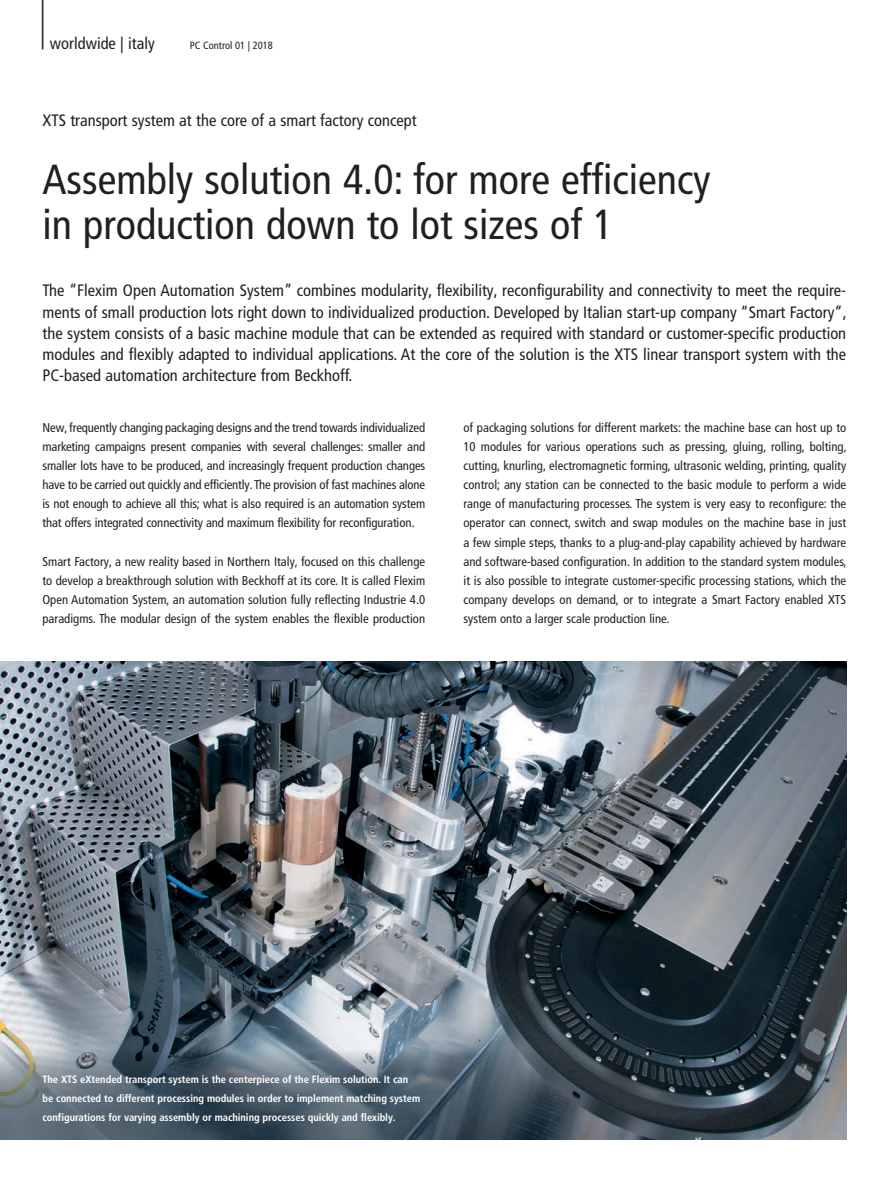
<style>
.page{position:relative;width:893px;height:1191px;background:#fff}
.page>*{position:absolute;margin:0;border:0;box-sizing:border-box;transform-origin:0 0}
.t1{font:300 condensed 61.8px "Frutiger LT Pro";color:#231f20;scale:.49 1}
.t2{font:condensed 42px/45px "Frutiger LT Pro";color:#231f20}
.t3{font:condensed 16.5px/21.3px "Frutiger LT Pro";color:#231f20;text-align:justify}
.t4{font:condensed 12.75px/19.2px "Frutiger LT Pro";color:#231f20;text-align:justify}
.t5{font:700 condensed 10.5px/19.2px "Frutiger LT Pro";letter-spacing:-.005em;color:#fff}
.t6{font:condensed 10.5px "Frutiger LT Pro";color:#231f20}
</style>
<div class="page">
<img style="left:0;top:661px;width:846px;height:479px">
<svg style="left:0;top:1049px;width:798px;height:91px;background:#4a5964"></svg>
<h1 class="t1" style="left:39px;top:-23px;width:15px">|</h1>
<p class="t3" style="left:50px;top:33px;width:106px">worldwide | italy</p>
<p class="t6" style="left:190px;top:39px;width:85px">PC Control 01 | 2018</p>
<p class="t3" style="left:43px;top:110px;width:376px">XTS transport system at the core of a smart factory concept</p>
<h2 class="t2" style="left:43px;top:157px;width:670px">Assembly solution 4.0: for more efficiency in production down to lot sizes of 1</h2>
<p class="t3" style="left:43px;top:280px;width:806px">The “Flexim Open Automation System” combines modularity, flexibility, reconfigurability and connectivity to meet the require&shy;ments of small production lots right down to individualized production. Developed by Italian start-up company “Smart Factory”, the system consists of a basic machine module that can be extended as required with standard or customer-specific production modules and flexibly adapted to individual applications. At the core of the solution is the XTS linear transport system with the PC-based automation architecture from Beckhoff.</p>
<p class="t4" style="left:43px;top:418px;width:384px">New, frequently changing packaging designs and the trend towards individualized marketing campaigns present companies with several challenges: smaller and smaller lots have to be produced, and increasingly frequent production changes have to be carried out quickly and efficiently. The provision of fast machines alone is not enough to achieve all this; what is also required is an automation system that offers integrated connectivity and maximum flexibility for reconfiguration.</p>
<p class="t4" style="left:43px;top:552px;width:384px">Smart Factory, a new reality based in Northern Italy, focused on this challenge to develop a breakthrough solution with Beckhoff at its core. It is called Flexim Open Automation System, an automation solution fully reflecting Industrie 4.0 paradigms. The modular design of the system enables the flexible production</p>
<p class="t4" style="left:463px;top:418px;width:385px">of packaging solutions for different markets: the machine base can host up to 10 modules for various operations such as pressing, gluing, rolling, bolting, cutting, knurling, electromagnetic forming, ultrasonic welding, printing, quality control; any station can be connected to the basic module to perform a wide range of manufacturing processes. The system is very easy to reconfigure: the operator can connect, switch and swap modules on the machine base in just a few simple steps, thanks to a plug-and-play capability achieved by hardware and software-based configuration. In addition to the standard system modules, it is also possible to integrate customer-specific processing stations, which the company develops on demand, or to integrate a Smart Factory enabled XTS system onto a larger scale production line.</p>
<p class="t5" style="left:43px;top:1069px;width:379px">The XTS eXtended transport system is the centerpiece of the Flexim solution. It can be connected to different processing modules in order to implement matching system configurations for varying assembly or machining processes quickly and flexibly.</p>
</div>
